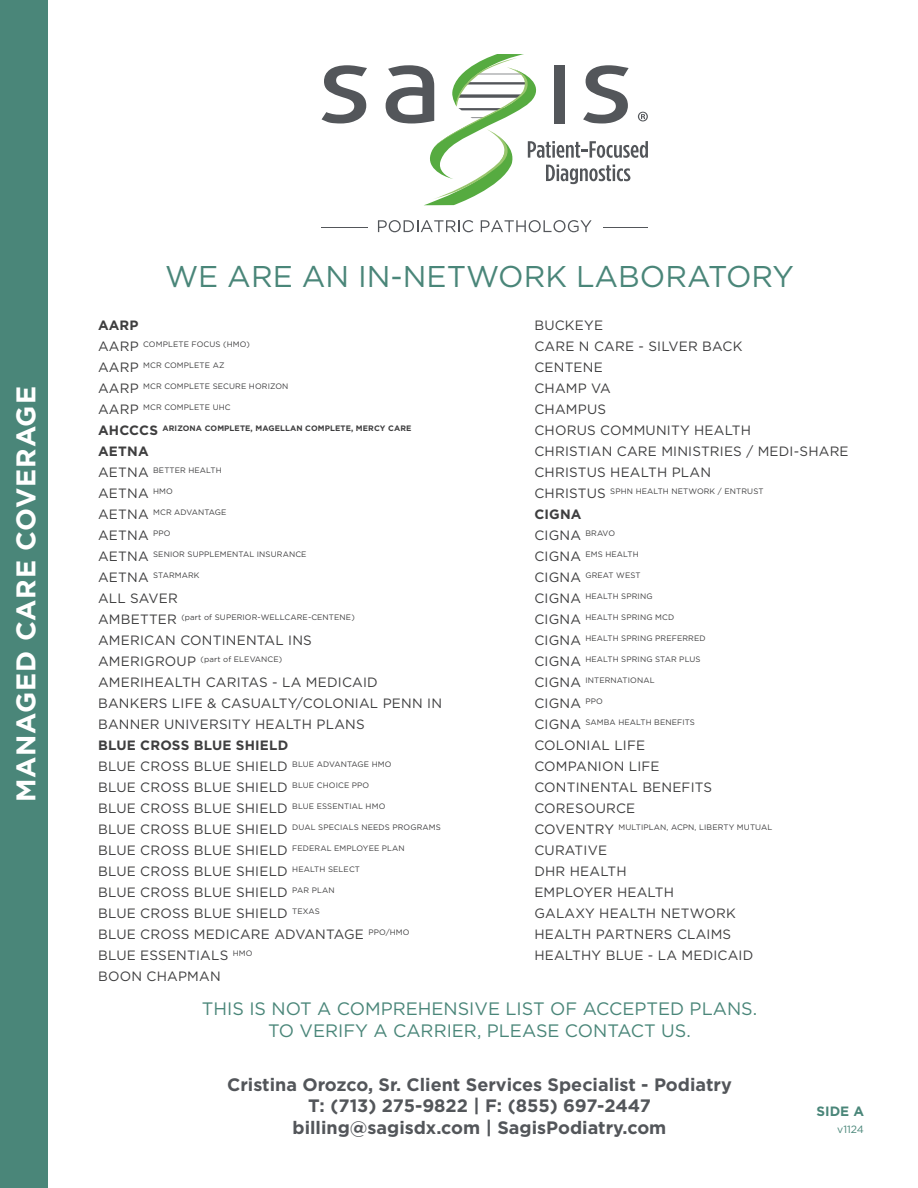
<style>
.page{position:relative;width:918px;height:1188px;background:#fff}
.page>*{position:absolute;margin:0;border:0;box-sizing:border-box;transform-origin:0 0}
.t1{font:30px "Gotham";color:#4a8679}
.t2{font:700 27px "Gotham";letter-spacing:.02em;color:#fff}
.t3{font:700 18px/21.6px "Gotham";color:#53565a;text-align:center}
.t4{font:18px/21.6px "Gotham";color:#4a8679;text-align:center}
.t5{font:13.5px/21px "Gotham";letter-spacing:.015em;color:#3e3e3f}
.t6{font:700 13.5px/21px "Gotham";letter-spacing:.015em;color:#3e3e3f}
.t7{font:700 13.5px "Gotham";color:#4a8679}
.t8{font:10.5px "Gotham";color:#4a8679}
.t9{font:7.8px "Gotham";letter-spacing:.015em;color:#3e3e3f}
.t10{font:700 7.8px "Gotham";letter-spacing:.015em;color:#3e3e3f}
.s1{font-size:13.5px}
.s2{font-weight:700}
.s3{font-weight:400}
</style>
<div class="page">
<div style="left:0;top:0;width:48px;height:1188px;background:#4a8679"></div>
<svg style="left:322px;top:65px;width:45px;height:58px"></svg>
<svg style="left:386px;top:54px;width:262px;height:151px"></svg>
<hr style="left:321px;top:227px;width:47px;height:1px;background:#53565a">
<hr style="left:604px;top:227px;width:44px;height:1px;background:#53565a">
<svg style="left:378px;top:220px;width:95px;height:12px"></svg>
<svg style="left:481px;top:220px;width:111px;height:12px"></svg>
<h2 class="t2" style="left:8px;top:802px;width:417px;rotate:-90deg">MANAGED CARE COVERAGE</h2>
<h1 class="t1" style="left:165px;top:257px;width:631px">WE ARE AN IN-NETWORK LABORATORY</h1>
<p class="t6" style="left:98px;top:315px;width:42px">AARP</p>
<p class="t9" style="left:98px;top:339px;width:153px"><span class="s1">AARP</span> COMPLETE FOCUS (HMO)</p>
<p class="t9" style="left:98px;top:360px;width:128px"><span class="s1">AARP</span> MCR COMPLETE AZ</p>
<p class="t9" style="left:98px;top:381px;width:192px"><span class="s1">AARP</span> MCR COMPLETE SECURE HORIZON</p>
<p class="t9" style="left:98px;top:402px;width:134px"><span class="s1">AARP</span> MCR COMPLETE UHC</p>
<p class="t10" style="left:98px;top:423px;width:315px"><span class="s1">AHCCCS</span> ARIZONA COMPLETE, MAGELLAN COMPLETE, MERCY CARE</p>
<p class="t6" style="left:98px;top:441px;width:52px">AETNA</p>
<p class="t9" style="left:98px;top:465px;width:125px"><span class="s1">AETNA</span> BETTER HEALTH</p>
<p class="t5" style="left:98px;top:483px;width:76px">AETNA <sup>HMO</sup></p>
<p class="t9" style="left:98px;top:507px;width:130px"><span class="s1">AETNA</span> MCR ADVANTAGE</p>
<p class="t5" style="left:98px;top:525px;width:74px">AETNA <sup>PPO</sup></p>
<p class="t9" style="left:98px;top:549px;width:210px"><span class="s1">AETNA</span> SENIOR SUPPLEMENTAL INSURANCE</p>
<p class="t9" style="left:98px;top:570px;width:103px"><span class="s1">AETNA</span> STARMARK</p>
<p class="t5" style="left:98px;top:588px;width:81px">ALL SAVER</p>
<p class="t9" style="left:98px;top:612px;width:258px"><span class="s1">AMBETTER</span> (part of SUPERIOR-WELLCARE-CENTENE)</p>
<p class="t5" style="left:98px;top:630px;width:215px">AMERICAN CONTINENTAL INS</p>
<p class="t9" style="left:98px;top:654px;width:186px"><span class="s1">AMERIGROUP</span> (part of ELEVANCE)</p>
<p class="t5" style="left:98px;top:672px;width:345px">AMERIHEALTH CARITAS - LA MEDICAID<br>BANKERS LIFE &amp; CASUALTY/COLONIAL PENN IN<br>BANNER UNIVERSITY HEALTH PLANS</p>
<p class="t5" style="left:98px;top:735px;width:295px"><span class="s2">BLUE CROSS BLUE SHIELD<br></span>BLUE CROSS BLUE SHIELD <sup>BLUE</sup> <sup>ADVANTAGE</sup> <sup>HMO </sup>BLUE CROSS BLUE SHIELD <sup>BLUE</sup> <sup>CHOICE</sup> <sup>PPO </sup>BLUE CROSS BLUE SHIELD <sup>BLUE</sup> <sup>ESSENTIAL</sup> <sup>HMO</sup></p>
<p class="t9" style="left:98px;top:822px;width:344px"><span class="s1">BLUE CROSS BLUE SHIELD</span> DUAL SPECIALS NEEDS PROGRAMS</p>
<p class="t5" style="left:98px;top:840px;width:313px">BLUE CROSS BLUE SHIELD <sup>FEDERAL</sup> <sup>EMPLOYEE</sup> <sup>PLAN<br></sup>BLUE CROSS BLUE SHIELD <sup>HEALTH</sup> <sup>SELECT<br></sup>BLUE CROSS BLUE SHIELD <sup>PAR</sup> <sup>PLAN<br></sup>BLUE CROSS BLUE SHIELD <sup>TEXAS<br></sup>BLUE CROSS MEDICARE ADVANTAGE <sup>PPO/HMO<br></sup>BLUE ESSENTIALS <sup>HMO<br></sup>BOON CHAPMAN</p>
<p class="t5" style="left:534px;top:315px;width:316px">BUCKEYE<br>CARE N CARE - SILVER BACK<br>CENTENE<br>CHAMP VA<br>CHAMPUS<br>CHORUS COMMUNITY HEALTH<br>CHRISTIAN CARE MINISTRIES / MEDI-SHARE<br>CHRISTUS HEALTH PLAN</p>
<p class="t9" style="left:534px;top:486px;width:231px"><span class="s1">CHRISTUS</span> SPHN HEALTH NETWORK / ENTRUST</p>
<p class="t6" style="left:534px;top:504px;width:82px">CIGNA<br><span class="s3">CIGNA</span> <sup>BRAVO</sup></p>
<p class="t9" style="left:534px;top:549px;width:106px"><span class="s1">CIGNA</span> EMS HEALTH</p>
<p class="t9" style="left:534px;top:570px;width:108px"><span class="s1">CIGNA</span> GREAT WEST</p>
<p class="t9" style="left:534px;top:591px;width:120px"><span class="s1">CIGNA</span> HEALTH SPRING</p>
<p class="t9" style="left:534px;top:612px;width:141px"><span class="s1">CIGNA</span> HEALTH SPRING MCD</p>
<p class="t9" style="left:534px;top:633px;width:173px"><span class="s1">CIGNA</span> HEALTH SPRING PREFERRED</p>
<p class="t9" style="left:534px;top:654px;width:168px"><span class="s1">CIGNA</span> HEALTH SPRING STAR PLUS</p>
<p class="t9" style="left:534px;top:675px;width:122px"><span class="s1">CIGNA</span> INTERNATIONAL</p>
<p class="t5" style="left:534px;top:693px;width:70px">CIGNA <sup>PPO</sup></p>
<p class="t9" style="left:534px;top:717px;width:162px"><span class="s1">CIGNA</span> SAMBA HEALTH BENEFITS</p>
<p class="t5" style="left:534px;top:735px;width:179px">COLONIAL LIFE<br>COMPANION LIFE<br>CONTINENTAL BENEFITS<br>CORESOURCE</p>
<p class="t9" style="left:534px;top:822px;width:239px"><span class="s1">COVENTRY</span> MULTIPLAN, ACPN, LIBERTY MUTUAL</p>
<p class="t5" style="left:534px;top:840px;width:220px">CURATIVE<br>DHR HEALTH<br>EMPLOYER HEALTH<br>GALAXY HEALTH NETWORK<br>HEALTH PARTNERS CLAIMS<br>HEALTHY BLUE - LA MEDICAID</p>
<h3 class="t4" style="left:202px;top:997px;width:557px">THIS IS NOT A COMPREHENSIVE LIST OF ACCEPTED PLANS.<br>TO VERIFY A CARRIER, PLEASE CONTACT US.</h3>
<h3 class="t3" style="left:227px;top:1074px;width:506px">Cristina Orozco, Sr. Client Services Specialist - Podiatry<br>T: (713) 275-9822 | F: (855) 697-2447 billing@sagisdx.com | SagisPodiatry.com</h3>
<p class="t7" style="left:817px;top:1102px;width:49px">SIDE A</p>
<p class="t8" style="left:837px;top:1122px;width:28px">v1124</p>
</div>
